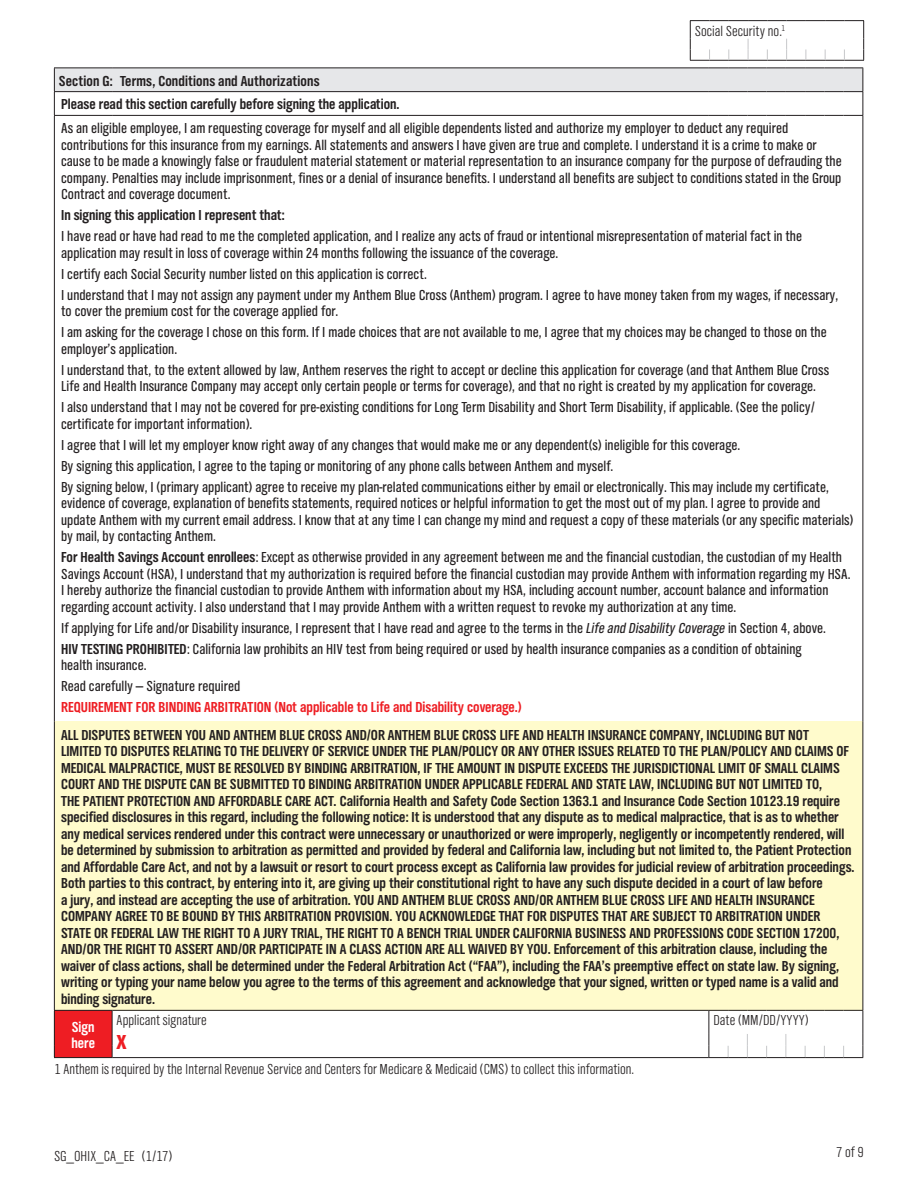
<style>
.page{position:relative;width:918px;height:1188px;background:#fff}
.page>*{position:absolute;margin:0;border:0;box-sizing:border-box;transform-origin:0 0}
.Field_Name_10_11{font:900 21px "TV Nord Cond EF";color:#ee1d23}
.Body_Copy_10_11{font:15px/16.5px "TV Nord Cond EF";color:#231f20}
.Field_Name_10_11-2{font:700 15px/16.5px "TV Nord Cond EF";color:#231f20}
.Field_Name_10_11-3{font:300 15px "TV Nord Cond EF";color:#231f20}
.Body_Copy_10_11-2{font:700 15px "TV Nord Cond EF";color:#ee1d23}
.Section_Sub_Title_10{font:700 15px "TV Nord Cond EF";color:#231f20}
.Section_Title_10_10{font:700 15px "TV Nord Cond EF";letter-spacing:.01em;color:#231f20}
.Body_Copy_10_11-3{font:700 15px "TV Nord Cond EF";color:#231f20}
.Field_Name_10_11-4{font:700 15px/16.5px "TV Nord Cond EF";color:#fff}
.s1{font-weight:700}
.s2{font-style:italic}
</style>
<div class="page">
<svg style="left:690px;top:20px;width:174px;height:41px"></svg>
<div style="left:54px;top:68px;width:809px;height:24px;background:#e6e7e9"></div>
<div style="left:54px;top:721px;width:809px;height:289px;background:#fffbcc"></div>
<div style="left:54px;top:1010px;width:58px;height:48px;background:#ee1d23"></div>
<hr style="left:54px;top:68px;width:58px;height:1px;background:#231f20">
<hr style="left:112px;top:68px;width:597px;height:1px;background:#231f20">
<hr style="left:54px;top:91px;width:58px;height:1px;background:#231f20">
<svg style="left:54px;top:68px;width:1px;height:47px"></svg>
<hr style="left:112px;top:91px;width:597px;height:1px;background:#231f20">
<hr style="left:54px;top:721px;width:1px;height:289px;background:#231f20">
<hr style="left:862px;top:721px;width:1px;height:289px;background:#231f20">
<svg style="left:54px;top:1011px;width:1px;height:46px"></svg>
<svg style="left:112px;top:1011px;width:1px;height:46px"></svg>
<hr style="left:54px;top:1057px;width:58px;height:1px;background:#231f20">
<hr style="left:112px;top:1057px;width:597px;height:1px;background:#231f20">
<hr style="left:54px;top:115px;width:58px;height:1px;background:#231f20">
<hr style="left:54px;top:116px;width:1px;height:605px;background:#231f20">
<hr style="left:112px;top:115px;width:597px;height:1px;background:#231f20">
<svg style="left:709px;top:68px;width:154px;height:48px"></svg>
<hr style="left:862px;top:116px;width:1px;height:605px;background:#231f20">
<hr style="left:54px;top:1010px;width:58px;height:1px;background:#231f20">
<hr style="left:112px;top:1010px;width:597px;height:1px;background:#231f20">
<svg style="left:708px;top:1010px;width:155px;height:48px"></svg>
<p class="Field_Name_10_11-3" style="left:695px;top:23px;width:92px">Social Security no.<sup>1</sup></p>
<p class="Section_Title_10_10" style="left:59px;top:72px;width:262px">Section G: Terms, Conditions and Authorizations</p>
<p class="Section_Sub_Title_10" style="left:61px;top:96px;width:340px">Please read this section carefully before signing the application.</p>
<p class="Body_Copy_10_11" style="left:61px;top:120px;width:782px">As an eligible employee, I am requesting coverage for myself and all eligible dependents listed and authorize my employer to deduct any required contributions for this insurance from my earnings. All statements and answers I have given are true and complete. I understand it is a crime to make or cause to be made a knowingly false or fraudulent material statement or material representation to an insurance company for the purpose of defrauding the company. Penalties may include imprisonment, fines or a denial of insurance benefits. I understand all benefits are subject to conditions stated in the Group Contract and coverage document.</p>
<p class="Body_Copy_10_11-3" style="left:61px;top:207px;width:225px">In signing this application I represent that:</p>
<p class="Body_Copy_10_11" style="left:61px;top:228px;width:743px">I have read or have had read to me the completed application, and I realize any acts of fraud or intentional misrepresentation of material fact in the application may result in loss of coverage within 24 months following the issuance of the coverage.</p>
<p class="Body_Copy_10_11" style="left:61px;top:266px;width:367px">I certify each Social Security number listed on this application is correct.</p>
<p class="Body_Copy_10_11" style="left:61px;top:287px;width:779px">I understand that I may not assign any payment under my Anthem Blue Cross (Anthem) program. I agree to have money taken from my wages, if necessary, to cover the premium cost for the coverage applied for.</p>
<p class="Body_Copy_10_11" style="left:61px;top:324px;width:767px">I am asking for the coverage I chose on this form. If I made choices that are not available to me, I agree that my choices may be changed to those on the employer’s application.</p>
<p class="Body_Copy_10_11" style="left:61px;top:362px;width:770px">I understand that, to the extent allowed by law, Anthem reserves the right to accept or decline this application for coverage (and that Anthem Blue Cross<br>Life and Health Insurance Company may accept only certain people or terms for coverage), and that no right is created by my application for coverage.</p>
<p class="Body_Copy_10_11" style="left:61px;top:399px;width:755px">I also understand that I may not be covered for pre-existing conditions for Long Term Disability and Short Term Disability, if applicable. (See the policy/ certificate for important information).</p>
<p class="Body_Copy_10_11" style="left:61px;top:437px;width:681px">I agree that I will let my employer know right away of any changes that would make me or any dependent(s) ineligible for this coverage.</p>
<p class="Body_Copy_10_11" style="left:61px;top:458px;width:554px">By signing this application, I agree to the taping or monitoring of any phone calls between Anthem and myself.</p>
<p class="Body_Copy_10_11" style="left:61px;top:479px;width:794px">By signing below, I (primary applicant) agree to receive my plan-related communications either by email or electronically. This may include my certificate, evidence of coverage, explanation of benefits statements, required notices or helpful information to get the most out of my plan. I agree to provide and update Anthem with my current email address. I know that at any time I can change my mind and request a copy of these materials (or any specific materials) by mail, by contacting Anthem.</p>
<p class="Body_Copy_10_11" style="left:61px;top:549px;width:791px"><span class="s1">For Health Savings Account enrollees</span>: Except as otherwise provided in any agreement between me and the financial custodian, the custodian of my Health Savings Account (HSA), I understand that my authorization is required before the financial custodian may provide Anthem with information regarding my HSA.<br>I hereby authorize the financial custodian to provide Anthem with information about my HSA, including account number, account balance and information regarding account activity. I also understand that I may provide Anthem with a written request to revoke my authorization at any time.</p>
<p class="Body_Copy_10_11" style="left:61px;top:620px;width:766px">If applying for Life and/or Disability insurance, I represent that I have read and agree to the terms in the <span class="s2">Life and Disability Coverage</span> in Section 4, above.</p>
<p class="Body_Copy_10_11" style="left:61px;top:641px;width:742px"><span class="s1">HIV TESTING PROHIBITED</span>: California law prohibits an HIV test from being required or used by health insurance companies as a condition of obtaining health insurance.</p>
<p class="Body_Copy_10_11" style="left:61px;top:678px;width:181px">Read carefully — Signature required</p>
<p class="Body_Copy_10_11-2" style="left:61px;top:699px;width:462px">REQUIREMENT FOR BINDING ARBITRATION (Not applicable to Life and Disability coverage.)</p>
<p class="Field_Name_10_11-2" style="left:61px;top:726px;width:795px">ALL DISPUTES BETWEEN YOU AND ANTHEM BLUE CROSS AND/OR ANTHEM BLUE CROSS LIFE AND HEALTH INSURANCE COMPANY, INCLUDING BUT NOT<br>LIMITED TO DISPUTES RELATING TO THE DELIVERY OF SERVICE UNDER THE PLAN/POLICY OR ANY OTHER ISSUES RELATED TO THE PLAN/POLICY AND CLAIMS OF MEDICAL MALPRACTICE, MUST BE RESOLVED BY BINDING ARBITRATION, IF THE AMOUNT IN DISPUTE EXCEEDS THE JURISDICTIONAL LIMIT OF SMALL CLAIMS COURT AND THE DISPUTE CAN BE SUBMITTED TO BINDING ARBITRATION UNDER APPLICABLE FEDERAL AND STATE LAW, INCLUDING BUT NOT LIMITED TO,<br>THE PATIENT PROTECTION AND AFFORDABLE CARE ACT. California Health and Safety Code Section 1363.1 and Insurance Code Section 10123.19 require specified disclosures in this regard, including the following notice: It is understood that any dispute as to medical malpractice, that is as to whether any medical services rendered under this contract were unnecessary or unauthorized or were improperly, negligently or incompetently rendered, will be determined by submission to arbitration as permitted and provided by federal and California law, including but not limited to, the Patient Protection and Affordable Care Act, and not by a lawsuit or resort to court process except as California law provides for judicial review of arbitration proceedings.<br>Both parties to this contract, by entering into it, are giving up their constitutional right to have any such dispute decided in a court of law before<br>a jury, and instead are accepting the use of arbitration. YOU AND ANTHEM BLUE CROSS AND/OR ANTHEM BLUE CROSS LIFE AND HEALTH INSURANCE COMPANY AGREE TO BE BOUND BY THIS ARBITRATION PROVISION. YOU ACKNOWLEDGE THAT FOR DISPUTES THAT ARE SUBJECT TO ARBITRATION UNDER<br>STATE OR FEDERAL LAW THE RIGHT TO A JURY TRIAL, THE RIGHT TO A BENCH TRIAL UNDER CALIFORNIA BUSINESS AND PROFESSIONS CODE SECTION 17200, AND/OR THE RIGHT TO ASSERT AND/OR PARTICIPATE IN A CLASS ACTION ARE ALL WAIVED BY YOU. Enforcement of this arbitration clause, including the waiver of class actions, shall be determined under the Federal Arbitration Act (“FAA”), including the FAA’s preemptive effect on state law. By signing, writing or typing your name below you agree to the terms of this agreement and acknowledge that your signed, written or typed name is a valid and binding signature.</p>
<p class="Field_Name_10_11-4" style="left:71px;top:1018px;width:25px">Sign here</p>
<p class="Field_Name_10_11-3" style="left:117px;top:1013px;width:92px">Applicant signature</p>
<p class="Field_Name_10_11-3" style="left:713px;top:1013px;width:97px">Date (MM/DD/YYYY)</p>
<p class="Field_Name_10_11" style="left:117px;top:1031px;width:12px">X</p>
<p class="Field_Name_10_11-3" style="left:54px;top:1061px;width:581px">1 Anthem is required by the Internal Revenue Service and Centers for Medicare &amp; Medicaid (CMS) to collect this information.</p>
<p class="Field_Name_10_11-3" style="left:54px;top:1148px;width:120px">SG_OHIX_CA_EE (1/17)</p>
<p class="Field_Name_10_11-3" style="left:836px;top:1144px;width:29px">7 of 9</p>
</div>
